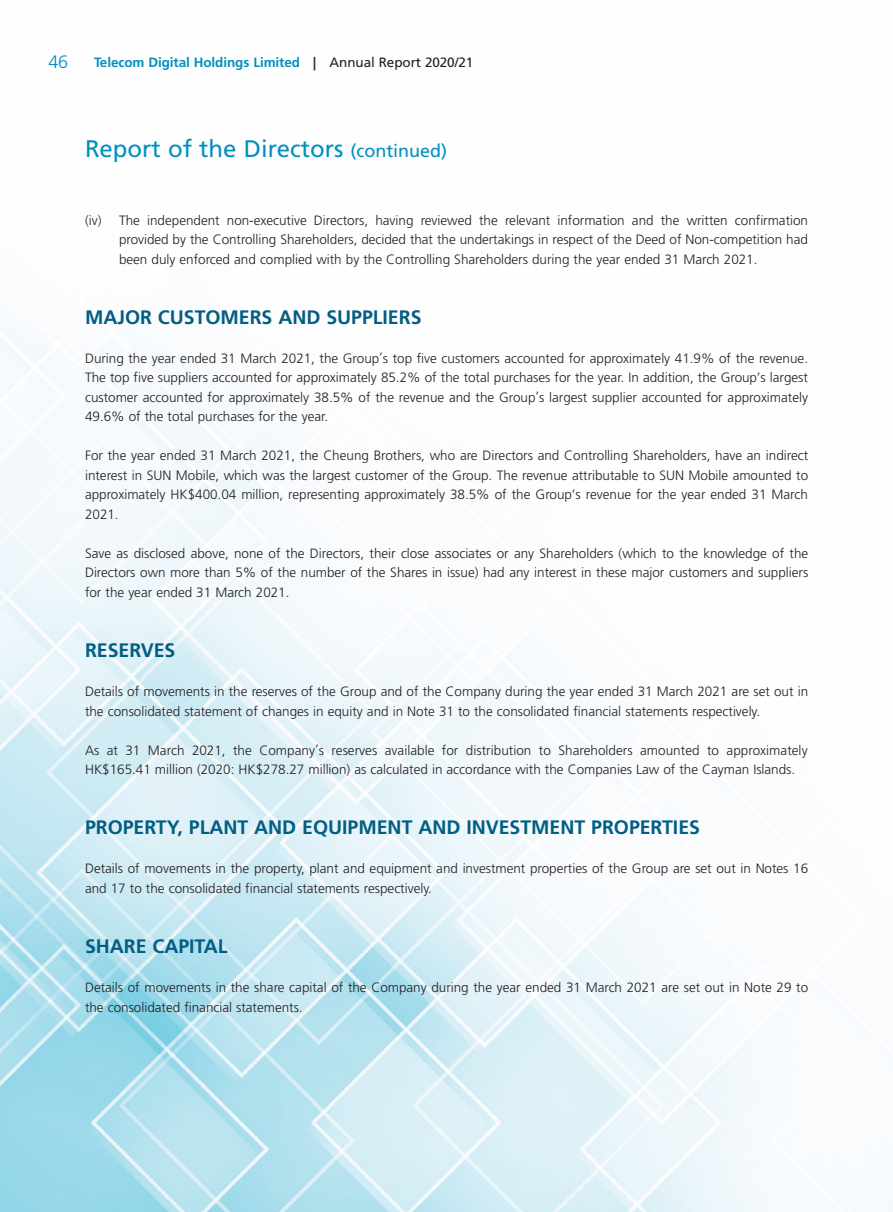
<style>
.page{position:relative;width:893px;height:1212px;background:#fff}
.page>*{position:absolute;margin:0;border:0;box-sizing:border-box;transform-origin:0 0}
.t1{font:24px "Frutiger LT Std";color:#0090c0}
.Heading_1{font:700 19.5px "Frutiger LT Std";color:#035e83}
.t2{font:300 18px "Frutiger LT Std";color:#0090c0}
.Body_Text{font:300 13.5px/19.5px "Frutiger LT Std";color:#231f20;text-align:justify}
.t3{font:700 13.5px "Frutiger LT Std";letter-spacing:-.005em;color:#0090c0}
.s1{color:#231f20}
.s2{font-weight:400;color:#231f20}
.s3{font-size:18px}
</style>
<div class="page">
<img style="left:0;top:319px;width:893px;height:893px">
<h3 class="t2" style="left:48px;top:51px;width:21px">46</h3>
<p class="t3" style="left:94px;top:54px;width:381px">Telecom Digital Holdings Limited <span class="s1">|</span> <span class="s2">Annual Report 2020/21</span></p>
<h1 class="t1" style="left:85px;top:135px;width:364px">Report of the Directors <span class="s3">(continued)</span></h1>
<p class="Body_Text" style="left:85px;top:210px;width:18px">(iv)</p>
<p class="Body_Text" style="left:119px;top:210px;width:691px">The independent non-executive Directors, having reviewed the relevant information and the written confirmation provided by the Controlling Shareholders, decided that the undertakings in respect of the Deed of Non-competition had been duly enforced and complied with by the Controlling Shareholders during the year ended 31 March 2021.</p>
<p class="Heading_1" style="left:85px;top:306px;width:338px">MAJOR CUSTOMERS AND SUPPLIERS</p>
<p class="Body_Text" style="left:85px;top:349px;width:724px">During the year ended 31 March 2021, the Group’s top five customers accounted for approximately 41.9% of the revenue.<br>The top five suppliers accounted for approximately 85.2% of the total purchases for the year. In addition, the Group’s largest customer accounted for approximately 38.5% of the revenue and the Group’s largest supplier accounted for approximately 49.6% of the total purchases for the year.</p>
<p class="Body_Text" style="left:85px;top:446px;width:725px">For the year ended 31 March 2021, the Cheung Brothers, who are Directors and Controlling Shareholders, have an indirect interest in SUN Mobile, which was the largest customer of the Group. The revenue attributable to SUN Mobile amounted to approximately HK$400.04 million, representing approximately 38.5% of the Group’s revenue for the year ended 31 March 2021.</p>
<p class="Body_Text" style="left:85px;top:544px;width:725px">Save as disclosed above, none of the Directors, their close associates or any Shareholders (which to the knowledge of the Directors own more than 5% of the number of the Shares in issue) had any interest in these major customers and suppliers for the year ended 31 March 2021.</p>
<p class="Heading_1" style="left:85px;top:639px;width:92px">RESERVES</p>
<p class="Body_Text" style="left:85px;top:682px;width:725px">Details of movements in the reserves of the Group and of the Company during the year ended 31 March 2021 are set out in the consolidated statement of changes in equity and in Note 31 to the consolidated financial statements respectively.</p>
<p class="Body_Text" style="left:85px;top:740px;width:724px">As at 31 March 2021, the Company’s reserves available for distribution to Shareholders amounted to approximately<br>HK$165.41 million (2020: HK$278.27 million) as calculated in accordance with the Companies Law of the Cayman Islands.</p>
<p class="Heading_1" style="left:85px;top:816px;width:616px">PROPERTY, PLANT AND EQUIPMENT AND INVESTMENT PROPERTIES</p>
<p class="Body_Text" style="left:85px;top:859px;width:725px">Details of movements in the property, plant and equipment and investment properties of the Group are set out in Notes 16 and 17 to the consolidated financial statements respectively.</p>
<p class="Heading_1" style="left:85px;top:935px;width:144px">SHARE CAPITAL</p>
<p class="Body_Text" style="left:85px;top:978px;width:725px">Details of movements in the share capital of the Company during the year ended 31 March 2021 are set out in Note 29 to the consolidated financial statements.</p>
</div>
